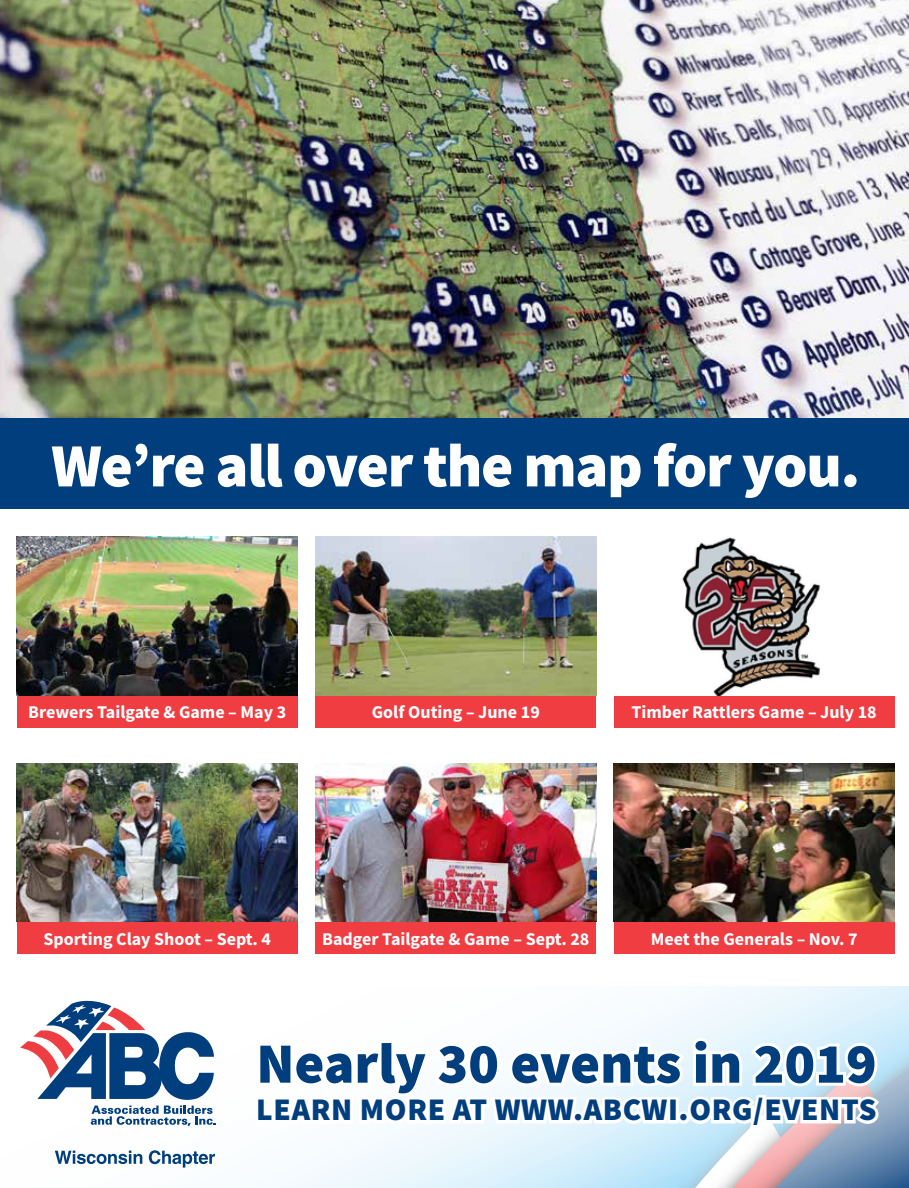
<style>
.page{position:relative;width:909px;height:1188px;background:#fff}
.page>*{position:absolute;margin:0;border:0;box-sizing:border-box;transform-origin:0 0}
.t1{font:900 61.5px "Source Sans Pro";letter-spacing:-.02em;color:#fff}
.t2{font:900 57px "Source Sans Pro";color:#003e7e}
.t3{font:900 31.5px "Source Sans Pro";letter-spacing:.02em;color:#003e7e}
.t4{font:700 18px "Source Sans Pro";color:#fff}
</style>
<div class="page">
<img style="left:17px;top:537px;width:281px;height:159px">
<div style="left:17px;top:696px;width:281px;height:31px;background:#ef3d42"></div>
<img style="left:315px;top:537px;width:281px;height:159px">
<div style="left:316px;top:696px;width:280px;height:31px;background:#ef3d42"></div>
<img style="left:682px;top:537px;width:138px;height:159px">
<img style="left:17px;top:763px;width:281px;height:159px">
<div style="left:17px;top:922px;width:281px;height:32px;background:#ef3d42"></div>
<img style="left:315px;top:763px;width:281px;height:159px">
<div style="left:316px;top:922px;width:280px;height:32px;background:#ef3d42"></div>
<img style="left:614px;top:763px;width:280px;height:159px">
<div style="left:614px;top:922px;width:280px;height:32px;background:#ef3d42"></div>
<div style="left:762px;top:679px;width:52px;height:25px;background:#fff"></div>
<div style="left:614px;top:696px;width:280px;height:31px;background:#ef3d42"></div>
<img style="left:0;top:0;width:909px;height:418px">
<svg style="left:55px;top:1151px;width:87px;height:13px"></svg>
<svg style="left:149px;top:1150px;width:66px;height:18px"></svg>
<svg style="left:20px;top:1001px;width:196px;height:125px"></svg>
<div style="left:0;top:418px;width:909px;height:91px;background:#003e7e"></div>
<svg style="left:273px;top:986px;width:636px;height:202px"></svg>
<h1 class="t1" style="left:51px;top:423px;width:811px">We’re all over the map for you.</h1>
<p class="t4" style="left:28px;top:700px;width:259px">Brewers Tailgate &amp; Game – May 3</p>
<p class="t4" style="left:372px;top:700px;width:170px">Golf Outing – June 19</p>
<p class="t4" style="left:631px;top:700px;width:247px">Timber Rattlers Game – July 18</p>
<p class="t4" style="left:43px;top:926px;width:229px">Sporting Clay Shoot – Sept. 4</p>
<p class="t4" style="left:322px;top:926px;width:269px">Badger Tailgate &amp; Game – Sept. 28</p>
<p class="t4" style="left:651px;top:926px;width:208px">Meet the Generals – Nov. 7</p>
<h2 class="t2" style="left:256px;top:1024px;width:622px">Nearly 30 events in 2019</h2>
<h3 class="t3" style="left:256px;top:1088px;width:622px">LEARN MORE AT WWW.ABCWI.ORG/EVENTS</h3>
</div>
